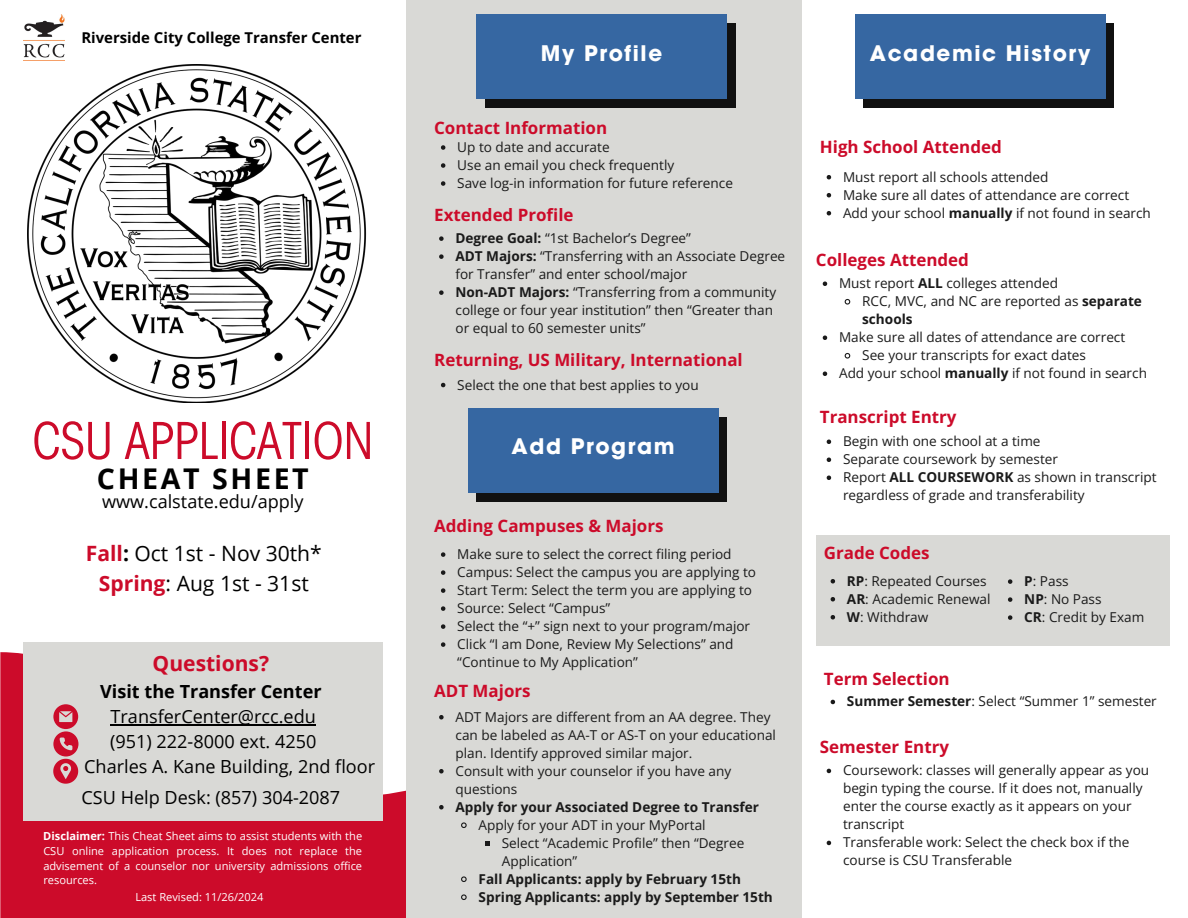
<style>
.page{position:relative;width:1188px;height:918px;background:#fff}
.page>*{position:absolute;margin:0;border:0;box-sizing:border-box;transform-origin:0 0}
.t1{font:condensed 50.1px "ITC Avant Garde Std";color:#cc0b2a}
.t2{font:700 28.65px "Open Sans";letter-spacing:.09em;color:#000}
.t3{font:700 21.45px "ITC Avant Garde Pro";letter-spacing:.075em;color:#fff}
.t4{font:21.15px/29.2px "Open Sans";color:#000;text-align:center}
.t5{font:700 21.15px "Open Sans";color:#cc0b2a}
.t6{font:700 19.95px "Open Sans";color:#fff}
.t7{font:18.15px "Open Sans";color:#000}
.t8{font:700 18.15px "Open Sans";color:#000}
.t9{font:700 16.95px "Open Sans";color:#cc0b2a}
.t10{font:700 14.85px "Open Sans";color:#000}
.t11{font:13.65px/18px "Open Sans";color:#1a1a1a}
.t12{font:700 13.65px "Open Sans";color:#1a1a1a}
.t13{font:11.1px/14.7px "Open Sans";color:#fff;text-align:justify}
.s1{font-weight:700;color:#cc0b2a}
.s2{font-weight:700}
</style>
<div class="page">
<svg style="left:0;top:652px;width:406px;height:266px;background:#cf1c39"></svg>
<img style="left:23px;top:15px;width:42px;height:46px">
<div style="left:23px;top:642px;width:360px;height:179px;background:#d9d9d6"></div>
<hr style="left:111px;top:724px;width:205px;height:1px;background:#000">
<img style="left:27px;top:65px;width:340px;height:337px">
<div style="left:406px;top:0;width:396px;height:918px;background:#d9d9d6"></div>
<div style="left:476px;top:417px;width:251px;height:84px;background:#111"></div>
<div style="left:468px;top:408px;width:250px;height:85px;background:#3667a2"></div>
<div style="left:485px;top:23px;width:250px;height:85px;background:#111"></div>
<div style="left:476px;top:15px;width:251px;height:84px;background:#3667a2"></div>
<div style="left:816px;top:535px;width:353px;height:110px;background:#d9d9d6"></div>
<div style="left:863px;top:23px;width:251px;height:85px;background:#111"></div>
<div style="left:855px;top:15px;width:250px;height:84px;background:#3667a2"></div>
<svg style="left:53px;top:704px;width:25px;height:80px"></svg>
<svg style="left:441px;top:145px;width:4px;height:5px"></svg>
<svg style="left:441px;top:163px;width:4px;height:5px"></svg>
<svg style="left:441px;top:181px;width:4px;height:5px"></svg>
<svg style="left:439px;top:236px;width:5px;height:5px"></svg>
<svg style="left:439px;top:254px;width:5px;height:5px"></svg>
<svg style="left:439px;top:290px;width:5px;height:5px"></svg>
<svg style="left:441px;top:383px;width:4px;height:4px"></svg>
<svg style="left:441px;top:552px;width:4px;height:5px"></svg>
<svg style="left:441px;top:570px;width:4px;height:5px"></svg>
<svg style="left:441px;top:588px;width:4px;height:5px"></svg>
<svg style="left:441px;top:606px;width:4px;height:5px"></svg>
<svg style="left:441px;top:624px;width:4px;height:5px"></svg>
<svg style="left:441px;top:642px;width:4px;height:5px"></svg>
<svg style="left:439px;top:715px;width:5px;height:4px"></svg>
<svg style="left:439px;top:769px;width:5px;height:4px"></svg>
<svg style="left:439px;top:805px;width:5px;height:4px"></svg>
<svg style="left:461px;top:822px;width:6px;height:6px"></svg>
<svg style="left:485px;top:841px;width:5px;height:4px"></svg>
<svg style="left:461px;top:876px;width:6px;height:6px"></svg>
<svg style="left:461px;top:894px;width:6px;height:6px"></svg>
<svg style="left:827px;top:769px;width:4px;height:4px"></svg>
<svg style="left:827px;top:841px;width:4px;height:4px"></svg>
<svg style="left:827px;top:175px;width:4px;height:4px"></svg>
<svg style="left:827px;top:193px;width:4px;height:4px"></svg>
<svg style="left:827px;top:211px;width:4px;height:4px"></svg>
<svg style="left:823px;top:282px;width:4px;height:4px"></svg>
<svg style="left:844px;top:298px;width:7px;height:7px"></svg>
<svg style="left:823px;top:336px;width:4px;height:4px"></svg>
<svg style="left:844px;top:352px;width:7px;height:7px"></svg>
<svg style="left:823px;top:372px;width:4px;height:4px"></svg>
<svg style="left:827px;top:440px;width:4px;height:4px"></svg>
<svg style="left:827px;top:458px;width:4px;height:4px"></svg>
<svg style="left:827px;top:476px;width:4px;height:4px"></svg>
<svg style="left:831px;top:579px;width:4px;height:4px"></svg>
<svg style="left:831px;top:597px;width:4px;height:4px"></svg>
<svg style="left:831px;top:615px;width:4px;height:4px"></svg>
<svg style="left:831px;top:700px;width:4px;height:4px"></svg>
<svg style="left:1008px;top:579px;width:4px;height:5px"></svg>
<svg style="left:1008px;top:597px;width:4px;height:5px"></svg>
<svg style="left:1008px;top:615px;width:4px;height:5px"></svg>
<h1 class="t10" style="left:81px;top:27px;width:282px">Riverside City College Transfer Center</h1>
<h2 class="t1" style="left:33px;top:422px;width:342px">CSU APPLICATION</h2>
<h2 class="t2" style="left:97px;top:459px;width:213px">CHEAT SHEET</h2>
<p class="t7" style="left:102px;top:488px;width:203px">www.calstate.edu/apply</p>
<h2 class="t4" style="left:86px;top:539px;width:237px"><span class="s1">Fall</span><span class="s2">:</span> Oct 1st - Nov 30th*<br><span class="s1">Spring</span>: Aug 1st - 31st</h2>
<p class="t5" style="left:153px;top:649px;width:118px">Questions?</p>
<p class="t8" style="left:100px;top:679px;width:223px">Visit the Transfer Center</p>
<p class="t7" style="left:111px;top:704px;width:207px">TransferCenter@rcc.edu</p>
<p class="t7" style="left:110px;top:729px;width:208px">(951) 222-8000 ext. 4250</p>
<p class="t7" style="left:84px;top:753px;width:293px">Charles A. Kane Building, 2nd floor</p>
<p class="t7" style="left:82px;top:785px;width:260px">CSU Help Desk: (857) 304-2087</p>
<p class="t13" style="left:43px;top:828px;width:320px"><span class="s2">Disclaimer:</span> This Cheat Sheet aims to assist students with the CSU online application process. It does not replace the advisement of a counselor nor university admissions office resources.</p>
<p class="t13" style="left:135px;top:890px;width:130px">Last Revised: 11/26/2024</p>
<p class="t3" style="left:541px;top:45px;width:123px">My Profile</p>
<h3 class="t6" style="left:551px;top:50px;width:119px">MY PROFILE</h3>
<p class="t9" style="left:434px;top:116px;width:175px">Contact Information</p>
<p class="t11" style="left:457px;top:138px;width:154px">Up to date and accurate</p>
<p class="t11" style="left:457px;top:156px;width:218px">Use an email you check frequently</p>
<p class="t11" style="left:457px;top:174px;width:277px">Save log-in information for future reference</p>
<p class="t9" style="left:434px;top:203px;width:141px">Extended Profile</p>
<p class="t11" style="left:455px;top:229px;width:237px"><span class="s2">Degree Goal:</span> “1st Bachelor’s Degree”</p>
<p class="t11" style="left:455px;top:247px;width:331px"><span class="s2">ADT Majors:</span> “Transferring with an Associate Degree for Transfer” and enter school/major</p>
<p class="t11" style="left:455px;top:283px;width:322px"><span class="s2">Non-ADT Majors:</span> “Transferring from a community college or four year institution” then “Greater than or equal to 60 semester units”</p>
<p class="t9" style="left:434px;top:348px;width:310px">Returning, US Military, International</p>
<p class="t11" style="left:457px;top:375px;width:243px">Select the one that best applies to you</p>
<p class="t3" style="left:512px;top:439px;width:164px">Add Program</p>
<h3 class="t6" style="left:542px;top:444px;width:119px">MY PROFILE</h3>
<p class="t9" style="left:434px;top:514px;width:231px">Adding Campuses &amp; Majors</p>
<p class="t11" style="left:457px;top:545px;width:276px">Make sure to select the correct filing period</p>
<p class="t11" style="left:457px;top:563px;width:300px">Campus: Select the campus you are applying to</p>
<p class="t11" style="left:457px;top:581px;width:296px">Start Term: Select the term you are applying to</p>
<p class="t11" style="left:457px;top:599px;width:154px">Source: Select “Campus”</p>
<p class="t11" style="left:457px;top:617px;width:294px">Select the “+” sign next to your program/major</p>
<p class="t11" style="left:457px;top:635px;width:278px">Click “I am Done, Review My Selections” and “Continue to My Application”</p>
<p class="t9" style="left:434px;top:679px;width:98px">ADT Majors</p>
<p class="t11" style="left:455px;top:707px;width:322px">ADT Majors are different from an AA degree. They can be labeled as AA-T or AS-T on your educational plan. Identify approved similar major.</p>
<p class="t11" style="left:455px;top:761px;width:277px">Consult with your counselor if you have any questions</p>
<p class="t12" style="left:455px;top:797px;width:305px">Apply for your Associated Degree to Transfer</p>
<p class="t11" style="left:479px;top:815px;width:229px">Apply for your ADT in your MyPortal</p>
<p class="t11" style="left:502px;top:833px;width:244px">Select “Academic Profile” then “Degree<br>Application”</p>
<p class="t12" style="left:479px;top:869px;width:264px">Fall Applicants: apply by February 15th</p>
<p class="t12" style="left:479px;top:887px;width:296px">Spring Applicants: apply by September 15th</p>
<p class="t3" style="left:870px;top:45px;width:222px">Academic History</p>
<h3 class="t6" style="left:930px;top:50px;width:119px">MY PROFILE</h3>
<p class="t9" style="left:820px;top:135px;width:183px">High School Attended</p>
<p class="t11" style="left:843px;top:167px;width:207px">Must report all schools attended</p>
<p class="t11" style="left:843px;top:185px;width:288px">Make sure all dates of attendance are correct</p>
<p class="t11" style="left:843px;top:203px;width:309px">Add your school <span class="s2">manually</span> if not found in search</p>
<p class="t9" style="left:816px;top:248px;width:155px">Colleges Attended</p>
<p class="t11" style="left:839px;top:274px;width:220px">Must report <span class="s2">ALL</span> colleges attended</p>
<p class="t11" style="left:862px;top:292px;width:281px">RCC, MVC, and NC are reported as <span class="s2">separate schools</span></p>
<p class="t11" style="left:839px;top:328px;width:288px">Make sure all dates of attendance are correct</p>
<p class="t11" style="left:862px;top:346px;width:225px">See your transcripts for exact dates</p>
<p class="t11" style="left:839px;top:364px;width:309px">Add your school <span class="s2">manually</span> if not found in search</p>
<p class="t9" style="left:820px;top:405px;width:138px">Transcript Entry</p>
<p class="t11" style="left:843px;top:432px;width:199px">Begin with one school at a time</p>
<p class="t11" style="left:843px;top:450px;width:217px">Separate coursework by semester</p>
<p class="t11" style="left:843px;top:468px;width:315px">Report <span class="s2">ALL COURSEWORK</span> as shown in transcript regardless of grade and transferability</p>
<p class="t9" style="left:824px;top:541px;width:107px">Grade Codes</p>
<p class="t11" style="left:847px;top:571px;width:141px"><span class="s2">RP</span>: Repeated Courses</p>
<p class="t11" style="left:847px;top:589px;width:145px"><span class="s2">AR</span>: Academic Renewal</p>
<p class="t11" style="left:847px;top:607px;width:83px"><span class="s2">W</span>: Withdraw</p>
<p class="t11" style="left:1024px;top:572px;width:46px"><span class="s2">P</span>: Pass</p>
<p class="t11" style="left:1024px;top:590px;width:79px"><span class="s2">NP</span>: No Pass</p>
<p class="t11" style="left:1024px;top:608px;width:122px"><span class="s2">CR</span>: Credit by Exam</p>
<p class="t9" style="left:824px;top:667px;width:127px">Term Selection</p>
<p class="t11" style="left:847px;top:692px;width:311px"><span class="s2">Summer Semester</span>: Select “Summer 1” semester</p>
<p class="t9" style="left:820px;top:735px;width:131px">Semester Entry</p>
<p class="t11" style="left:843px;top:761px;width:308px">Coursework: classes will generally appear as you begin typing the course. If it does not, manually enter the course exactly as it appears on your transcript</p>
<p class="t11" style="left:843px;top:833px;width:288px">Transferable work: Select the check box if the course is CSU Transferable</p>
</div>
